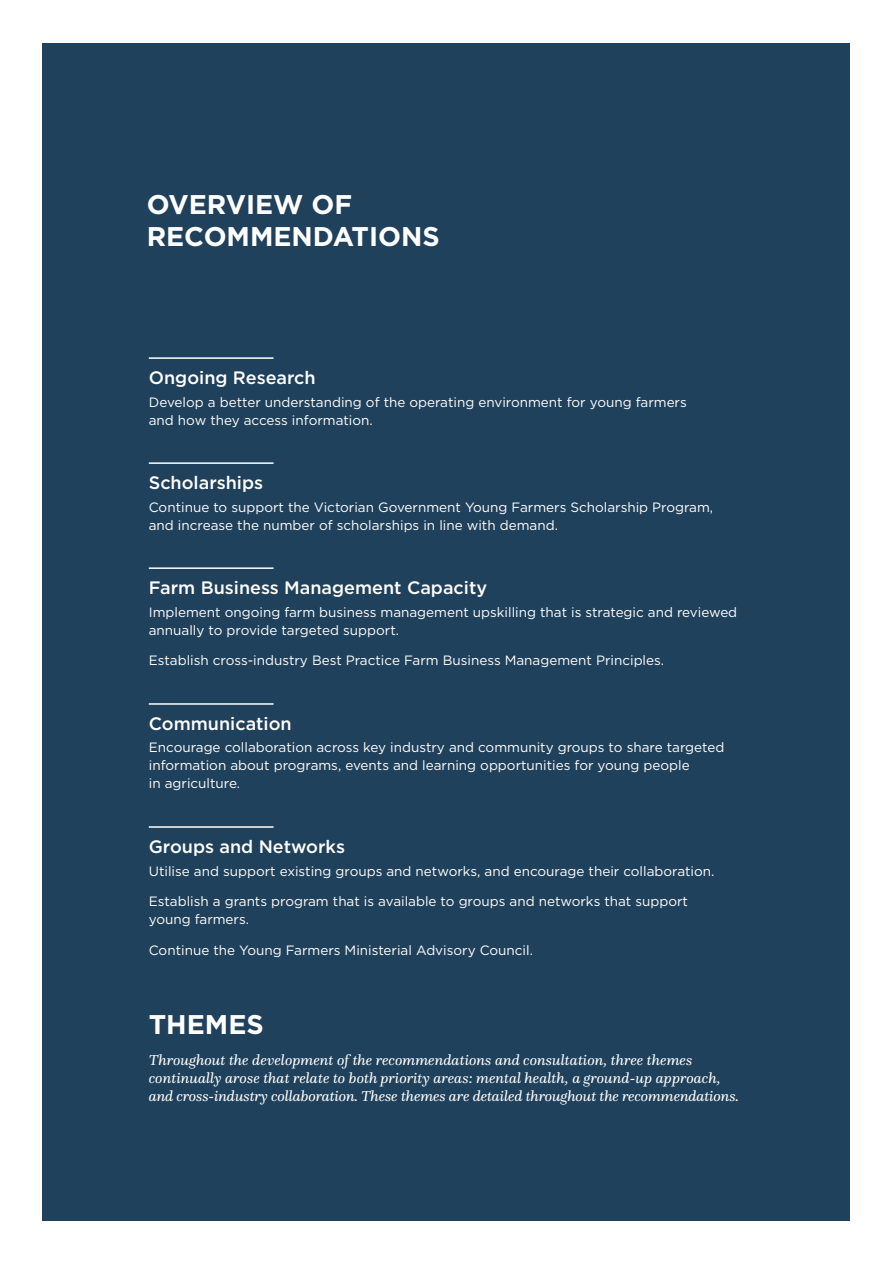
<style>
.page{position:relative;width:893px;height:1263px;background:#fff}
.page>*{position:absolute;margin:0;border:0;box-sizing:border-box;transform-origin:0 0}
.t1{font:700 27px/32.4px "Gotham HTF";color:#fff}
.t2{font:500 18px "Gotham";color:#fff}
.t3{font:italic 15px/18px "Questa";color:#fff}
.t4{font:13.5px/18px "Gotham";color:#fff}
</style>
<div class="page">
<div style="left:43px;top:43px;width:807px;height:1177px;background:#20415b"></div>
<hr style="left:149px;top:357px;width:125px;height:2px;background:#fff">
<hr style="left:149px;top:462px;width:125px;height:2px;background:#fff">
<hr style="left:149px;top:567px;width:125px;height:2px;background:#fff">
<hr style="left:149px;top:703px;width:125px;height:2px;background:#fff">
<hr style="left:149px;top:826px;width:125px;height:2px;background:#fff">
<h1 class="t1" style="left:147px;top:187px;width:295px">OVERVIEW OF<br>RECOMMENDATIONS</h1>
<h2 class="t2" style="left:149px;top:366px;width:168px">Ongoing Research</h2>
<p class="t4" style="left:149px;top:393px;width:539px">Develop a better understanding of the operating environment for young farmers and how they access information.</p>
<h2 class="t2" style="left:149px;top:471px;width:116px">Scholarships</h2>
<p class="t4" style="left:149px;top:498px;width:566px">Continue to support the Victorian Government Young Farmers Scholarship Program, and increase the number of scholarships in line with demand.</p>
<h2 class="t2" style="left:149px;top:576px;width:340px">Farm Business Management Capacity</h2>
<p class="t4" style="left:149px;top:603px;width:590px">Implement ongoing farm business management upskilling that is strategic and reviewed annually to provide targeted support.</p>
<p class="t4" style="left:149px;top:651px;width:517px">Establish cross-industry Best Practice Farm Business Management Principles.</p>
<h2 class="t2" style="left:149px;top:712px;width:144px">Communication</h2>
<p class="t4" style="left:149px;top:738px;width:577px">Encourage collaboration across key industry and community groups to share targeted information about programs, events and learning opportunities for young people<br>in agriculture.</p>
<h2 class="t2" style="left:149px;top:835px;width:198px">Groups and Networks</h2>
<p class="t4" style="left:149px;top:861px;width:567px">Utilise and support existing groups and networks, and encourage their collaboration.</p>
<p class="t4" style="left:149px;top:892px;width:541px">Establish a grants program that is available to groups and networks that support young farmers.</p>
<p class="t4" style="left:149px;top:941px;width:386px">Continue the Young Farmers Ministerial Advisory Council.</p>
<h1 class="t1" style="left:149px;top:1008px;width:116px">THEMES</h1>
<p class="t3" style="left:149px;top:1051px;width:592px">Throughout the development of the recommendations and consultation, three themes continually arose that relate to both priority areas: mental health, a ground-up approach, and cross-industry collaboration. These themes are detailed throughout the recommendations.</p>
</div>
